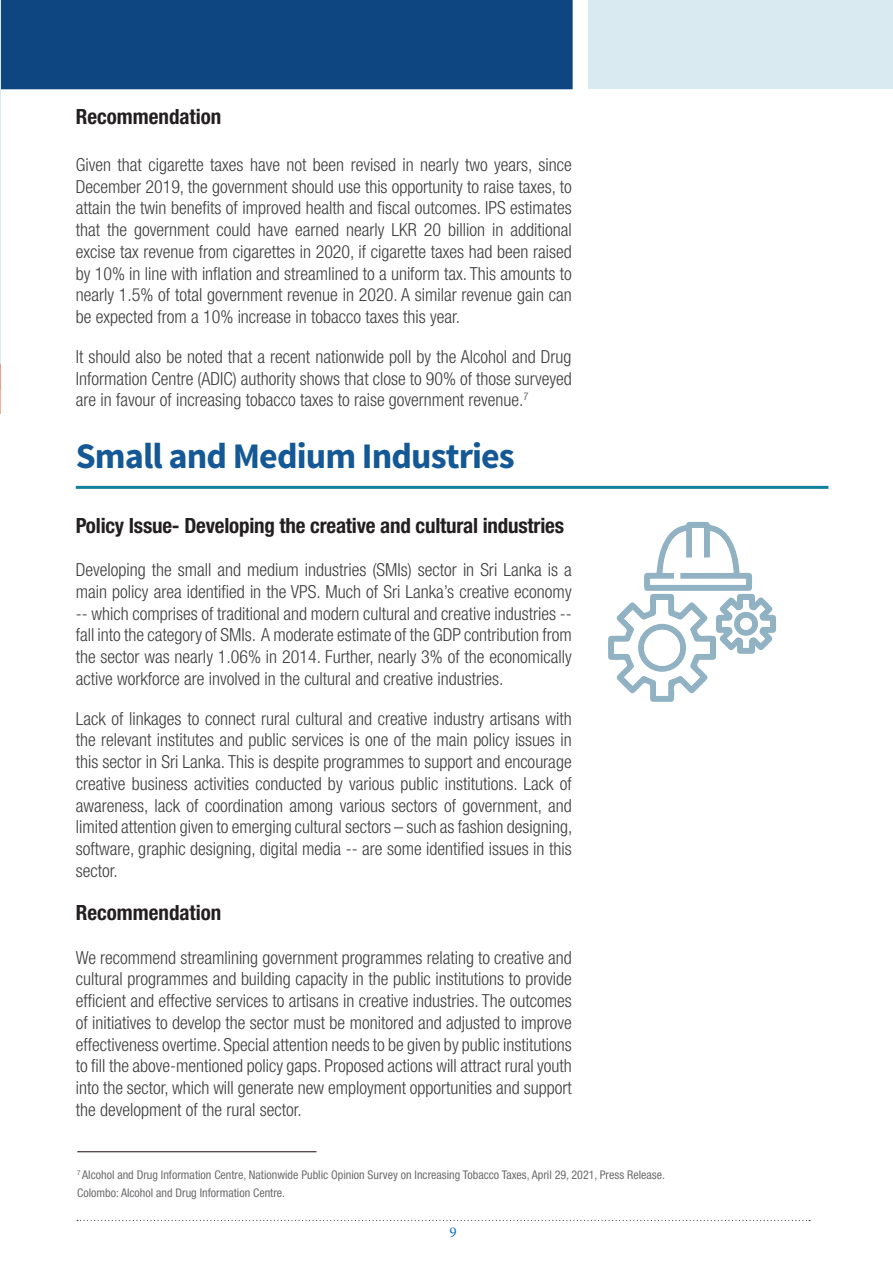
<style>
.page{position:relative;width:893px;height:1263px;background:#fff}
.page>*{position:absolute;margin:0;border:0;box-sizing:border-box;transform-origin:0 0}
.t1{font:700 36px "Source Sans Pro";letter-spacing:-.025em;color:#145895}
.t2{font:700 condensed 21px "Helvetica Neue LT Pro";letter-spacing:-.01em;color:#231f20}
.t3{font:300 condensed 18px/21.8px "Helvetica Neue LT Pro";color:#3e3e3f;text-align:justify}
.t4{font:15px "Minion Pro";color:#1074bc}
.t5{font:condensed 12px/18px "Helvetica Neue LT Pro";color:#6c6d70}
</style>
<div class="page">
<svg style="left:77px;top:1220px;width:733px;height:1px"></svg>
<div style="left:1px;top:0;width:572px;height:89px;background:#0d4680"></div>
<div style="left:588px;top:0;width:305px;height:89px;background:#d9eaf1"></div>
<hr style="left:0;top:0;width:1px;height:413px;background:#d9eaf1">
<hr style="left:0;top:364px;width:1px;height:49px;background:#f9b193">
<svg style="left:0;top:364px;width:1px;height:26px"></svg>
<hr style="left:76px;top:486px;width:752px;height:3px;background:#0f819b">
<hr style="left:77px;top:1151px;width:239px;height:1px;background:#1a0b0d">
<svg style="left:608px;top:522px;width:168px;height:180px"></svg>
<div style="left:644px;top:630px;width:36px;height:36px;background:#fff;border-radius:50%"></div>
<div style="left:740px;top:618px;width:12px;height:12px;background:#fff;border-radius:50%"></div>
<p class="t2" style="left:76px;top:104px;width:147px">Recommendation</p>
<p class="t3" style="left:76px;top:153px;width:498px">Given that cigarette taxes have not been revised in nearly two years, since December 2019, the government should use this opportunity to raise taxes, to attain the twin benefits of improved health and fiscal outcomes. IPS estimates that the government could have earned nearly LKR 20 billion in additional excise tax revenue from cigarettes in 2020, if cigarette taxes had been raised by 10% in line with inflation and streamlined to a uniform tax. This amounts to nearly 1.5% of total government revenue in 2020. A similar revenue gain can be expected from a 10% increase in tobacco taxes this year.</p>
<p class="t3" style="left:76px;top:345px;width:497px">It should also be noted that a recent nationwide poll by the Alcohol and Drug Information Centre (ADIC) authority shows that close to 90% of those surveyed are in favour of increasing tobacco taxes to raise government revenue.<sup>7</sup></p>
<h1 class="t1" style="left:76px;top:432px;width:441px">Small and Medium Industries</h1>
<p class="t2" style="left:76px;top:512px;width:490px">Policy Issue- Developing the creative and cultural industries</p>
<p class="t3" style="left:76px;top:559px;width:497px">Developing the small and medium industries (SMIs) sector in Sri Lanka is a main policy area identified in the VPS. Much of Sri Lanka’s creative economy -- which comprises of traditional and modern cultural and creative industries -- fall into the category of SMIs. A moderate estimate of the GDP contribution from the sector was nearly 1.06% in 2014. Further, nearly 3% of the economically active workforce are involved in the cultural and creative industries.</p>
<p class="t3" style="left:76px;top:707px;width:498px">Lack of linkages to connect rural cultural and creative industry artisans with the relevant institutes and public services is one of the main policy issues in this sector in Sri Lanka. This is despite programmes to support and encourage creative business activities conducted by various public institutions. Lack of awareness, lack of coordination among various sectors of government, and limited attention given to emerging cultural sectors – such as fashion designing, software, graphic designing, digital media -- are some identified issues in this sector.</p>
<p class="t2" style="left:76px;top:900px;width:147px">Recommendation</p>
<p class="t3" style="left:76px;top:946px;width:497px">We recommend streamlining government programmes relating to creative and cultural programmes and building capacity in the public institutions to provide efficient and effective services to artisans in creative industries. The outcomes of initiatives to develop the sector must be monitored and adjusted to improve effectiveness overtime. Special attention needs to be given by public institutions to fill the above-mentioned policy gaps. Proposed actions will attract rural youth into the sector, which will generate new employment opportunities and support the development of the rural sector.</p>
<p class="t5" style="left:77px;top:1165px;width:589px"><sup>7</sup> Alcohol and Drug Information Centre, Nationwide Public Opinion Survey on Increasing Tobacco Taxes, April 29, 2021, Press Release.<br>Colombo: Alcohol and Drug Information Centre.</p>
<p class="t4" style="left:449px;top:1222px;width:9px">9</p>
</div>
